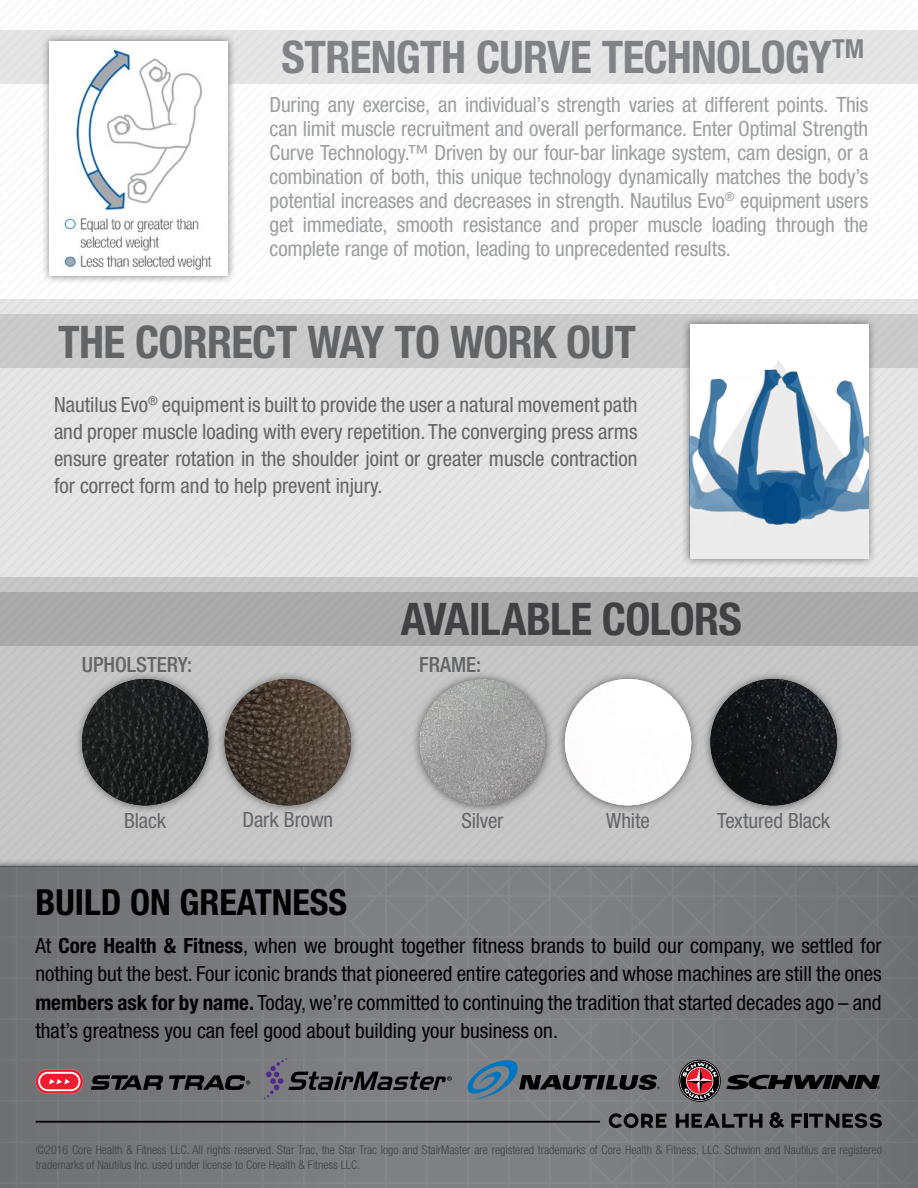
<style>
.page{position:relative;width:918px;height:1188px;background:#fff}
.page>*{position:absolute;margin:0;border:0;box-sizing:border-box;transform-origin:0 0}
.t1{font:700 condensed 45px "Helvetica Neue LT Std";letter-spacing:-.015em;color:#808285}
.t2{font:700 condensed 45px "Helvetica Neue LT Std";letter-spacing:-.015em;color:#636466}
.t3{font:700 condensed 45px "Helvetica Neue LT Std";letter-spacing:-.015em;color:#414042}
.t4{font:700 condensed 36px "Helvetica Neue LT Std";color:#000}
.t5{font:condensed 21px/24px "Helvetica Neue LT Std";letter-spacing:-.01em;color:#9c9ea0;text-align:justify}
.t6{font:condensed 21px/28.5px "Helvetica Neue LT Std";color:#000;text-align:justify}
.t7{font:condensed 21px/27px "Helvetica Neue LT Std";color:#636466;text-align:justify}
.t8{font:condensed 21px "Helvetica Neue LT Std";letter-spacing:-.005em;color:#646568}
.t9{font:500 condensed 21px "Helvetica Neue LT Std";color:#636466}
.t10{font:300 condensed 12px/14.4px "Helvetica Neue LT Std";color:#414042}
.s1{font-weight:700}
</style>
<div class="page">
<div style="left:0;top:866px;width:918px;height:322px;background:#797b7e"></div>
<hr style="left:36px;top:1121px;width:564px;height:2px;background:#000">
<svg style="left:726px;top:1074px;width:154px;height:16px"></svg>
<svg style="left:679px;top:1060px;width:41px;height:41px"></svg>
<div style="left:679px;top:1060px;width:42px;height:42px;border:1px solid #000;border-radius:50%"></div>
<div style="left:680px;top:1061px;width:39px;height:39px;border:1px solid #000;border-radius:50%"></div>
<svg style="left:682px;top:1063px;width:35px;height:36px"></svg>
<svg style="left:466px;top:1057px;width:194px;height:44px"></svg>
<svg style="left:609px;top:1113px;width:57px;height:15px"></svg>
<svg style="left:676px;top:1114px;width:86px;height:14px"></svg>
<svg style="left:769px;top:1112px;width:15px;height:16px"></svg>
<svg style="left:791px;top:1114px;width:11px;height:14px"></svg>
<hr style="left:804px;top:1114px;width:3px;height:14px;background:#000">
<svg style="left:809px;top:1113px;width:73px;height:15px"></svg>
<svg style="left:264px;top:1058px;width:188px;height:41px"></svg>
<svg style="left:91px;top:1075px;width:72px;height:15px"></svg>
<svg style="left:169px;top:1075px;width:81px;height:15px"></svg>
<svg style="left:36px;top:1069px;width:47px;height:25px"></svg>
<div style="left:0;top:577px;width:918px;height:289px;background:#c6c6c6"></div>
<div style="left:0;top:299px;width:918px;height:278px;background:#e5e5e5"></div>
<div style="left:0;top:592px;width:918px;height:54px;background:#ababac"></div>
<div style="left:0;top:314px;width:918px;height:54px;background:#cbcbcc"></div>
<div style="left:0;top:30px;width:918px;height:54px;background:#e5e5e6"></div>
<div style="left:41px;top:33px;width:195px;height:251px;background:#000;opacity:.5"></div>
<img style="left:49px;top:41px;width:179px;height:235px">
<div style="left:681px;top:315px;width:196px;height:252px;background:#000;opacity:.5"></div>
<img style="left:690px;top:327px;width:178px;height:231px">
<div style="left:216px;top:670px;width:143px;height:144px;background:#000;opacity:.5"></div>
<img style="left:225px;top:679px;width:126px;height:126px;border-radius:63px">
<div style="left:73px;top:670px;width:144px;height:144px;background:#000;opacity:.5"></div>
<img style="left:82px;top:679px;width:126px;height:126px;border-radius:63px">
<div style="left:411px;top:670px;width:143px;height:144px;background:#000;opacity:.5"></div>
<img style="left:419px;top:679px;width:127px;height:126px;border-radius:63px">
<div style="left:702px;top:670px;width:143px;height:144px;background:#000;opacity:.5"></div>
<img style="left:710px;top:679px;width:127px;height:126px;border-radius:63px">
<div style="left:556px;top:670px;width:143px;height:144px;background:#000;opacity:.5"></div>
<div style="left:565px;top:679px;width:126px;height:126px;background:#fefdfe;border-radius:63px"></div>
<h1 class="t1" style="left:282px;top:30px;width:584px">STRENGTH CURVE TECHNOLOGY<sup>TM</sup></h1>
<p class="t5" style="left:270px;top:92px;width:600px">During any exercise, an individual’s strength varies at different points. This can limit muscle recruitment and overall performance. Enter Optimal Strength Curve Technology.™ Driven by our four-bar linkage system, cam design, or a combination of both, this unique technology dynamically matches the body’s potential increases and decreases in strength. Nautilus Evo<sup>®</sup> equipment users get immediate, smooth resistance and proper muscle loading through the complete range of motion, leading to unprecedented results.</p>
<h1 class="t2" style="left:58px;top:314px;width:580px">THE CORRECT WAY TO WORK OUT</h1>
<p class="t7" style="left:54px;top:391px;width:585px">Nautilus Evo<sup>®</sup> equipment is built to provide the user a natural movement path and proper muscle loading with every repetition. The converging press arms ensure greater rotation in the shoulder joint or greater muscle contraction for correct form and to help prevent injury.</p>
<h1 class="t3" style="left:401px;top:592px;width:342px">AVAILABLE COLORS</h1>
<p class="t9" style="left:82px;top:652px;width:112px">UPHOLSTERY:</p>
<p class="t9" style="left:419px;top:652px;width:64px">FRAME:</p>
<p class="t8" style="left:124px;top:808px;width:43px">Black</p>
<p class="t8" style="left:243px;top:808px;width:92px">Dark Brown</p>
<p class="t8" style="left:461px;top:808px;width:43px">Silver</p>
<p class="t8" style="left:606px;top:808px;width:45px">White</p>
<p class="t8" style="left:717px;top:808px;width:114px">Textured Black</p>
<h2 class="t4" style="left:35px;top:880px;width:313px">BUILD ON GREATNESS</h2>
<p class="t6" style="left:35px;top:931px;width:848px">At <span class="s1">Core Health &amp; Fitness</span>, when we brought together fitness brands to build our company, we settled for nothing but the best. Four iconic brands that pioneered entire categories and whose machines are still the ones <span class="s1">members ask for by name.</span> Today, we’re committed to continuing the tradition that started decades ago – and that’s greatness you can feel good about building your business on.</p>
<p class="t10" style="left:36px;top:1143px;width:848px">©2016 Core Health &amp; Fitness LLC. All rights reserved. Star Trac, the Star Trac logo and StairMaster are registered trademarks of Core Health &amp; Fitness, LLC. Schwinn and Nautilus are registered trademarks of Nautilus Inc. used under license to Core Health &amp; Fitness LLC.</p>
</div>
